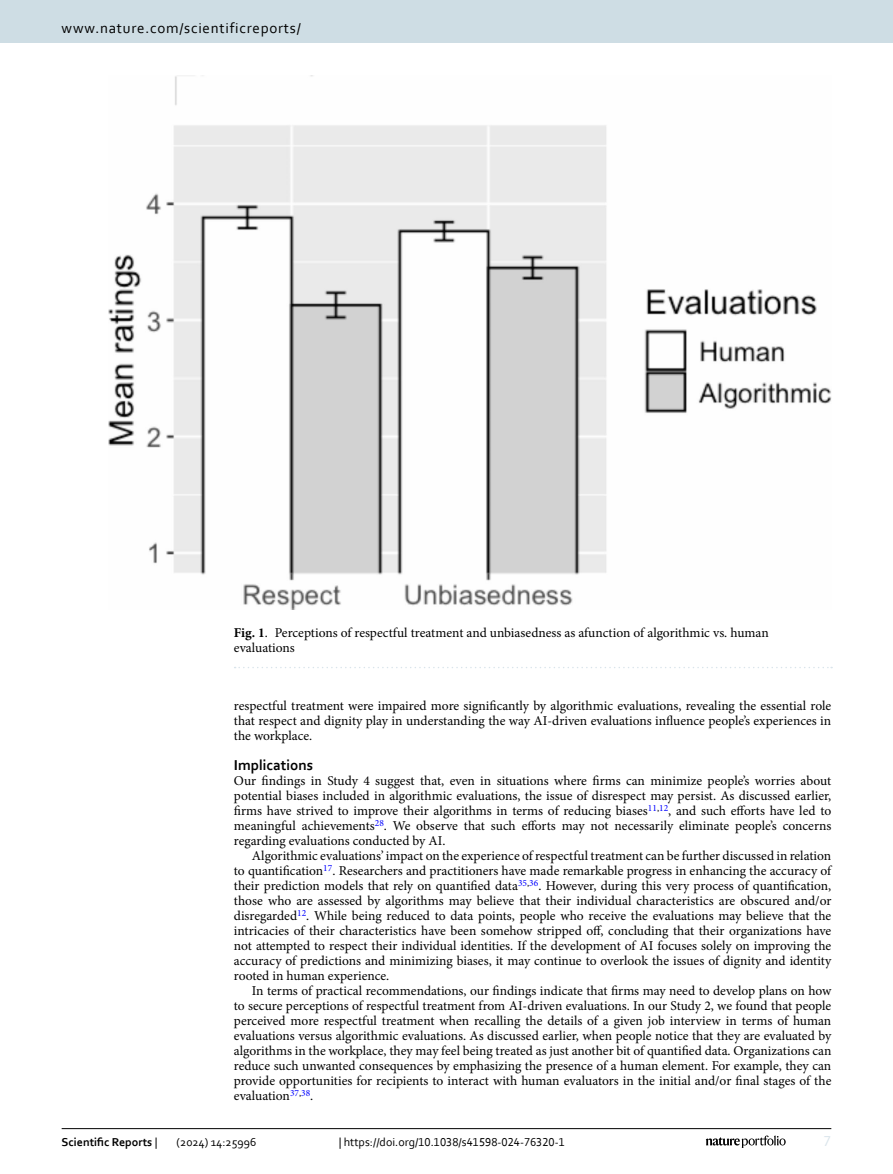
<style>
.page{position:relative;width:893px;height:1174px;background:#fff}
.page>*{position:absolute;margin:0;border:0;box-sizing:border-box;transform-origin:0 0}
.t1{font:15px "Corbel";letter-spacing:.05em;color:#000}
.Head_2{font:700 15px "Corbel";color:#000}
.t2{font:15px "Corbel";color:#d9e4eb}
.Body_Text_Indent{font:13.5px/15px "Minion Pro";color:#000;text-align:justify}
.Body_Text{font:13.5px/15px "Minion Pro";color:#000;text-align:justify}
.Figure_Caption{font:13.5px/15px "Minion Pro";color:#000}
.t3{font:12px "Corbel";color:#000}
.t4{font:700 12px "Corbel";color:#000}
.s1{font-weight:700}
.s2{font-weight:400}
</style>
<div class="page">
<img style="left:108px;top:76px;width:723px;height:533px">
<svg style="left:235px;top:667px;width:597px;height:1px"></svg>
<hr style="left:62px;top:1128px;width:769px;height:1px;background:#000">
<svg style="left:706px;top:1135px;width:80px;height:12px"></svg>
<div style="left:0;top:0;width:893px;height:43px;background:#cedde4"></div>
<p class="t1" style="left:62px;top:18px;width:241px">www.nature.com/scientificreports/</p>
<p class="Figure_Caption" style="left:234px;top:625px;width:536px"><span class="s1">Fig. 1</span>. Perceptions of respectful treatment and unbiasedness as afunction of algorithmic vs. human evaluations</p>
<p class="Body_Text_Indent" style="left:234px;top:698px;width:599px">respectful treatment were impaired more significantly by algorithmic evaluations, revealing the essential role that respect and dignity play in understanding the way AI-driven evaluations influence people’s experiences in the workplace.</p>
<p class="Head_2" style="left:234px;top:756px;width:81px">Implications</p>
<p class="Body_Text" style="left:234px;top:773px;width:599px">Our findings in Study 4 suggest that, even in situations where firms can minimize people’s worries about potential biases included in algorithmic evaluations, the issue of disrespect may persist. As discussed earlier, firms have strived to improve their algorithms in terms of reducing biases<sup>11</sup><sup>,</sup><sup>12</sup>, and such efforts have led to meaningful achievements<sup>28</sup>. We observe that such efforts may not necessarily eliminate people’s concerns regarding evaluations conducted by AI.</p>
<p class="Body_Text_Indent" style="left:234px;top:848px;width:599px;text-indent:18px">Algorithmic evaluations’ impact on the experience of respectful treatment can be further discussed in relation to quantification<sup>17</sup>. Researchers and practitioners have made remarkable progress in enhancing the accuracy of their prediction models that rely on quantified data<sup>35</sup><sup>,</sup><sup>36</sup>. However, during this very process of quantification, those who are assessed by algorithms may believe that their individual characteristics are obscured and/or disregarded<sup>12</sup>. While being reduced to data points, people who receive the evaluations may believe that the intricacies of their characteristics have been somehow stripped off, concluding that their organizations have not attempted to respect their individual identities. If the development of AI focuses solely on improving the accuracy of predictions and minimizing biases, it may continue to overlook the issues of dignity and identity rooted in human experience.</p>
<p class="Body_Text_Indent" style="left:234px;top:983px;width:599px;text-indent:18px">In terms of practical recommendations, our findings indicate that firms may need to develop plans on how to secure perceptions of respectful treatment from AI-driven evaluations. In our Study 2, we found that people perceived more respectful treatment when recalling the details of a given job interview in terms of human evaluations versus algorithmic evaluations. As discussed earlier, when people notice that they are evaluated by algorithms in the workplace, they may feel being treated as just another bit of quantified data. Organizations can reduce such unwanted consequences by emphasizing the presence of a human element. For example, they can provide opportunities for recipients to interact with human evaluators in the initial and/or final stages of the evaluation<sup>37</sup><sup>,</sup><sup>38</sup>.</p>
<p class="t4" style="left:62px;top:1134px;width:97px">Scientific Reports <span class="s2">|</span></p>
<p class="t3" style="left:177px;top:1134px;width:81px">(2024) 14:25996</p>
<p class="t3" style="left:339px;top:1134px;width:228px">| https://doi.org/10.1038/s41598-024-76320-1</p>
<p class="t2" style="left:824px;top:1132px;width:9px">7</p>
</div>
